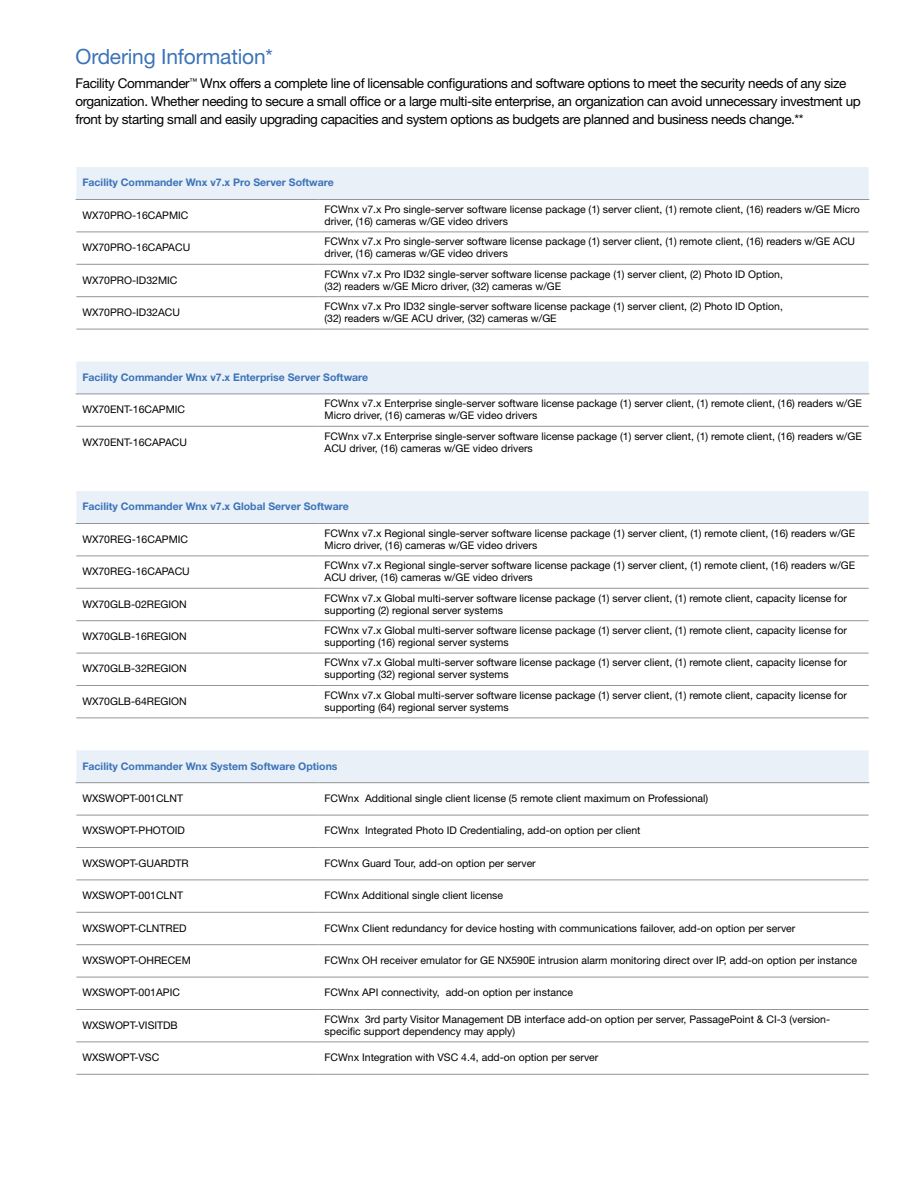
<style>
.page{position:relative;width:918px;height:1188px;background:#fff}
.page>*{position:absolute;margin:0;border:0;box-sizing:border-box;transform-origin:0 0}
.t1{font:21px "Helvetica Neue LT Std";letter-spacing:-.01em;color:#3b73b9}
.t2{font:13.5px/18px "Helvetica Neue LT Std";letter-spacing:-.03em;color:#000}
.t3{font:10.5px/12px "Helvetica Neue LT Std";color:#000}
.t4{font:700 10.5px "Helvetica Neue LT Std";color:#3b73b9}
</style>
<div class="page">
<svg style="left:76px;top:167px;width:793px;height:615px"></svg>
<hr style="left:76px;top:880px;width:243px;height:1px;background:#939598">
<hr style="left:76px;top:912px;width:243px;height:1px;background:#939598">
<hr style="left:319px;top:880px;width:550px;height:1px;background:#939598">
<hr style="left:319px;top:912px;width:550px;height:1px;background:#939598">
<hr style="left:76px;top:426px;width:243px;height:1px;background:#939598">
<hr style="left:319px;top:426px;width:550px;height:1px;background:#939598">
<hr style="left:76px;top:556px;width:243px;height:1px;background:#939598">
<hr style="left:76px;top:588px;width:243px;height:1px;background:#939598">
<hr style="left:319px;top:556px;width:550px;height:1px;background:#939598">
<hr style="left:319px;top:588px;width:550px;height:1px;background:#939598">
<hr style="left:76px;top:394px;width:243px;height:1px;background:#939598">
<hr style="left:319px;top:394px;width:550px;height:1px;background:#939598">
<hr style="left:76px;top:523px;width:243px;height:1px;background:#939598">
<hr style="left:319px;top:523px;width:550px;height:1px;background:#939598">
<hr style="left:76px;top:232px;width:243px;height:1px;background:#939598">
<hr style="left:319px;top:232px;width:550px;height:1px;background:#939598">
<hr style="left:76px;top:653px;width:243px;height:1px;background:#939598">
<hr style="left:319px;top:653px;width:550px;height:1px;background:#939598">
<hr style="left:76px;top:685px;width:243px;height:1px;background:#939598">
<hr style="left:319px;top:685px;width:550px;height:1px;background:#939598">
<hr style="left:76px;top:815px;width:243px;height:1px;background:#939598">
<hr style="left:319px;top:815px;width:550px;height:1px;background:#939598">
<hr style="left:76px;top:847px;width:243px;height:1px;background:#939598">
<hr style="left:319px;top:847px;width:550px;height:1px;background:#939598">
<hr style="left:76px;top:944px;width:243px;height:1px;background:#939598">
<hr style="left:319px;top:944px;width:550px;height:1px;background:#939598">
<hr style="left:76px;top:977px;width:243px;height:1px;background:#939598">
<hr style="left:319px;top:977px;width:550px;height:1px;background:#939598">
<hr style="left:76px;top:1009px;width:243px;height:1px;background:#939598">
<hr style="left:319px;top:1009px;width:550px;height:1px;background:#939598">
<hr style="left:76px;top:1042px;width:243px;height:1px;background:#939598">
<hr style="left:76px;top:1074px;width:243px;height:1px;background:#939598">
<hr style="left:319px;top:1042px;width:550px;height:1px;background:#939598">
<hr style="left:319px;top:1074px;width:550px;height:1px;background:#939598">
<hr style="left:76px;top:620px;width:243px;height:1px;background:#939598">
<hr style="left:319px;top:620px;width:550px;height:1px;background:#939598">
<hr style="left:76px;top:199px;width:243px;height:1px;background:#939598">
<hr style="left:319px;top:199px;width:550px;height:1px;background:#939598">
<hr style="left:76px;top:782px;width:243px;height:1px;background:#939598">
<hr style="left:319px;top:782px;width:550px;height:1px;background:#939598">
<hr style="left:76px;top:264px;width:243px;height:1px;background:#939598">
<hr style="left:76px;top:296px;width:243px;height:1px;background:#939598">
<hr style="left:76px;top:329px;width:243px;height:1px;background:#939598">
<hr style="left:319px;top:264px;width:550px;height:1px;background:#939598">
<hr style="left:319px;top:296px;width:550px;height:1px;background:#939598">
<hr style="left:319px;top:329px;width:550px;height:1px;background:#939598">
<hr style="left:76px;top:718px;width:243px;height:1px;background:#939598">
<hr style="left:319px;top:718px;width:550px;height:1px;background:#939598">
<h1 class="t1" style="left:76px;top:44px;width:199px">Ordering Information*</h1>
<p class="t2" style="left:76px;top:74px;width:787px">Facility Commander<sup>™</sup> Wnx offers a complete line of licensable configurations and software options to meet the security needs of any size organization. Whether needing to secure a small office or a large multi-site enterprise, an organization can avoid unnecessary investment up front by starting small and easily upgrading capacities and system options as budgets are planned and business needs change.**</p>
<p class="t4" style="left:82px;top:176px;width:253px">Facility Commander Wnx v7.x Pro Server Software</p>
<p class="t3" style="left:82px;top:209px;width:108px">WX70PRO-16CAPMIC</p>
<p class="t3" style="left:325px;top:203px;width:537px">FCWnx v7.x Pro single-server software license package (1) server client, (1) remote client, (16) readers w/GE Micro driver, (16) cameras w/GE video drivers</p>
<p class="t3" style="left:82px;top:241px;width:109px">WX70PRO-16CAPACU</p>
<p class="t3" style="left:325px;top:235px;width:532px">FCWnx v7.x Pro single-server software license package (1) server client, (1) remote client, (16) readers w/GE ACU driver, (16) cameras w/GE video drivers</p>
<p class="t3" style="left:82px;top:274px;width:97px">WX70PRO-ID32MIC</p>
<p class="t3" style="left:325px;top:268px;width:460px">FCWnx v7.x Pro ID32 single-server software license package (1) server client, (2) Photo ID Option, (32) readers w/GE Micro driver, (32) cameras w/GE</p>
<p class="t3" style="left:82px;top:306px;width:99px">WX70PRO-ID32ACU</p>
<p class="t3" style="left:325px;top:300px;width:460px">FCWnx v7.x Pro ID32 single-server software license package (1) server client, (2) Photo ID Option, (32) readers w/GE ACU driver, (32) cameras w/GE</p>
<p class="t4" style="left:82px;top:370px;width:287px">Facility Commander Wnx v7.x Enterprise Server Software</p>
<p class="t3" style="left:82px;top:403px;width:104px">WX70ENT-16CAPMIC</p>
<p class="t3" style="left:325px;top:397px;width:539px">FCWnx v7.x Enterprise single-server software license package (1) server client, (1) remote client, (16) readers w/GE<br>Micro driver, (16) cameras w/GE video drivers</p>
<p class="t3" style="left:82px;top:436px;width:106px">WX70ENT-16CAPACU</p>
<p class="t3" style="left:325px;top:430px;width:539px">FCWnx v7.x Enterprise single-server software license package (1) server client, (1) remote client, (16) readers w/GE<br>ACU driver, (16) cameras w/GE video drivers</p>
<p class="t4" style="left:82px;top:500px;width:268px">Facility Commander Wnx v7.x Global Server Software</p>
<p class="t3" style="left:82px;top:533px;width:107px">WX70REG-16CAPMIC</p>
<p class="t3" style="left:325px;top:527px;width:532px">FCWnx v7.x Regional single-server software license package (1) server client, (1) remote client, (16) readers w/GE<br>Micro driver, (16) cameras w/GE video drivers</p>
<p class="t3" style="left:82px;top:565px;width:109px">WX70REG-16CAPACU</p>
<p class="t3" style="left:325px;top:559px;width:532px">FCWnx v7.x Regional single-server software license package (1) server client, (1) remote client, (16) readers w/GE<br>ACU driver, (16) cameras w/GE video drivers</p>
<p class="t3" style="left:82px;top:598px;width:106px">WX70GLB-02REGION</p>
<p class="t3" style="left:325px;top:592px;width:524px">FCWnx v7.x Global multi-server software license package (1) server client, (1) remote client, capacity license for supporting (2) regional server systems</p>
<p class="t3" style="left:82px;top:630px;width:106px">WX70GLB-16REGION</p>
<p class="t3" style="left:325px;top:624px;width:524px">FCWnx v7.x Global multi-server software license package (1) server client, (1) remote client, capacity license for supporting (16) regional server systems</p>
<p class="t3" style="left:82px;top:662px;width:106px">WX70GLB-32REGION</p>
<p class="t3" style="left:325px;top:656px;width:524px">FCWnx v7.x Global multi-server software license package (1) server client, (1) remote client, capacity license for supporting (32) regional server systems</p>
<p class="t3" style="left:82px;top:695px;width:106px">WX70GLB-64REGION</p>
<p class="t3" style="left:325px;top:689px;width:524px">FCWnx v7.x Global multi-server software license package (1) server client, (1) remote client, capacity license for supporting (64) regional server systems</p>
<p class="t4" style="left:82px;top:759px;width:257px">Facility Commander Wnx System Software Options</p>
<p class="t3" style="left:82px;top:792px;width:102px">WXSWOPT-001CLNT</p>
<p class="t3" style="left:325px;top:792px;width:385px">FCWnx Additional single client license (5 remote client maximum on Professional)</p>
<p class="t3" style="left:82px;top:824px;width:104px">WXSWOPT-PHOTOID</p>
<p class="t3" style="left:325px;top:824px;width:318px">FCWnx Integrated Photo ID Credentialing, add-on option per client</p>
<p class="t3" style="left:82px;top:857px;width:108px">WXSWOPT-GUARDTR</p>
<p class="t3" style="left:325px;top:857px;width:213px">FCWnx Guard Tour, add-on option per server</p>
<p class="t3" style="left:82px;top:889px;width:102px">WXSWOPT-001CLNT</p>
<p class="t3" style="left:325px;top:889px;width:180px">FCWnx Additional single client license</p>
<p class="t3" style="left:82px;top:922px;width:106px">WXSWOPT-CLNTRED</p>
<p class="t3" style="left:325px;top:922px;width:472px">FCWnx Client redundancy for device hosting with communications failover, add-on option per server</p>
<p class="t3" style="left:82px;top:954px;width:110px">WXSWOPT-OHRECEM</p>
<p class="t3" style="left:325px;top:954px;width:534px">FCWnx OH receiver emulator for GE NX590E intrusion alarm monitoring direct over IP, add-on option per instance</p>
<p class="t3" style="left:82px;top:986px;width:99px">WXSWOPT-001APIC</p>
<p class="t3" style="left:325px;top:986px;width:250px">FCWnx API connectivity, add-on option per instance</p>
<p class="t3" style="left:82px;top:1019px;width:97px">WXSWOPT-VISITDB</p>
<p class="t3" style="left:325px;top:1013px;width:507px">FCWnx 3rd party Visitor Management DB interface add-on option per server, PassagePoint &amp; CI-3 (version&shy;specific support dependency may apply)</p>
<p class="t3" style="left:82px;top:1051px;width:79px">WXSWOPT-VSC</p>
<p class="t3" style="left:325px;top:1051px;width:275px">FCWnx Integration with VSC 4.4, add-on option per server</p>
</div>
